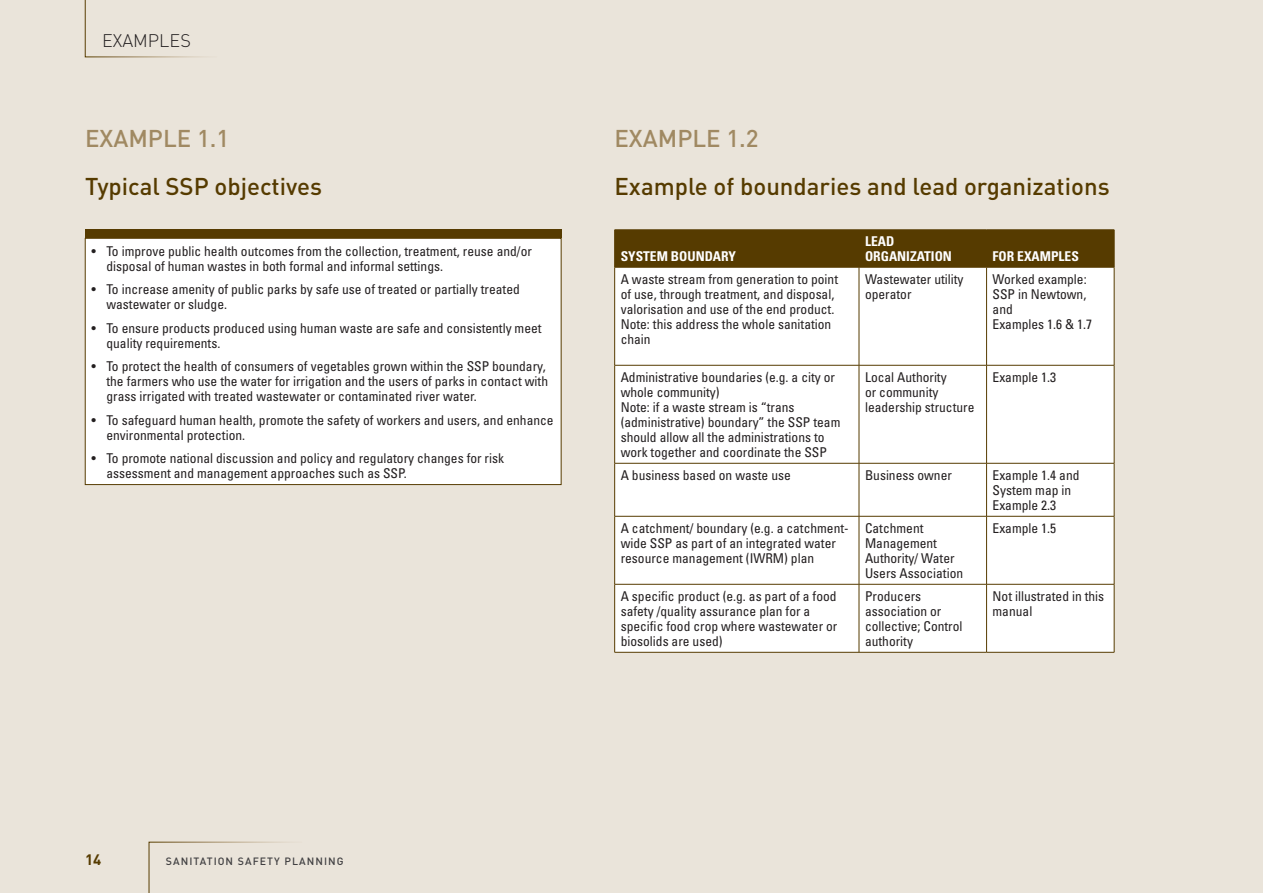
<style>
.page{position:relative;width:1263px;height:893px;background:#eae4da}
.page>*{position:absolute;margin:0;border:0;box-sizing:border-box;transform-origin:0 0}
.t1{font:500 24px "DIN";color:#563b00}
.t2{font:500 24px "DIN";color:#a08962}
.t3{font:300 18px "DIN";color:#231f20}
.t4{font:700 15px "DIN";color:#563b00}
.t5{font:condensed 13.5px/15px "Univers";color:#231f20}
.t6{font:700 condensed 13.5px/15px "Univers";color:#fff}
.t7{font:500 10.5px "DIN";letter-spacing:.1em;color:#414042}
</style>
<div class="page">
<div style="left:615px;top:231px;width:499px;height:36px;background:#563b00"></div>
<div style="left:615px;top:268px;width:499px;height:384px;background:#fff"></div>
<hr style="left:614px;top:230px;width:245px;height:1px;background:#563b00">
<hr style="left:859px;top:230px;width:127px;height:1px;background:#563b00">
<hr style="left:986px;top:230px;width:128px;height:1px;background:#563b00">
<hr style="left:614px;top:267px;width:245px;height:1px;background:#563b00">
<hr style="left:614px;top:267px;width:1px;height:98px;background:#563b00">
<hr style="left:859px;top:267px;width:127px;height:1px;background:#563b00">
<hr style="left:859px;top:267px;width:1px;height:98px;background:#563b00">
<hr style="left:986px;top:267px;width:128px;height:1px;background:#563b00">
<hr style="left:986px;top:267px;width:1px;height:98px;background:#563b00">
<hr style="left:1114px;top:267px;width:1px;height:98px;background:#563b00">
<hr style="left:614px;top:365px;width:245px;height:1px;background:#563b00">
<hr style="left:614px;top:365px;width:1px;height:98px;background:#563b00">
<hr style="left:859px;top:365px;width:127px;height:1px;background:#563b00">
<hr style="left:859px;top:365px;width:1px;height:98px;background:#563b00">
<hr style="left:986px;top:365px;width:128px;height:1px;background:#563b00">
<hr style="left:986px;top:365px;width:1px;height:98px;background:#563b00">
<hr style="left:1114px;top:365px;width:1px;height:98px;background:#563b00">
<hr style="left:614px;top:463px;width:245px;height:1px;background:#563b00">
<hr style="left:614px;top:463px;width:1px;height:53px;background:#563b00">
<hr style="left:859px;top:463px;width:127px;height:1px;background:#563b00">
<hr style="left:859px;top:463px;width:1px;height:53px;background:#563b00">
<hr style="left:986px;top:463px;width:128px;height:1px;background:#563b00">
<hr style="left:986px;top:463px;width:1px;height:53px;background:#563b00">
<hr style="left:1114px;top:463px;width:1px;height:53px;background:#563b00">
<hr style="left:614px;top:516px;width:245px;height:1px;background:#563b00">
<hr style="left:614px;top:516px;width:1px;height:68px;background:#563b00">
<hr style="left:859px;top:516px;width:127px;height:1px;background:#563b00">
<hr style="left:859px;top:516px;width:1px;height:68px;background:#563b00">
<hr style="left:986px;top:516px;width:128px;height:1px;background:#563b00">
<hr style="left:986px;top:516px;width:1px;height:68px;background:#563b00">
<hr style="left:1114px;top:516px;width:1px;height:68px;background:#563b00">
<hr style="left:614px;top:584px;width:245px;height:1px;background:#563b00">
<hr style="left:614px;top:584px;width:1px;height:68px;background:#563b00">
<hr style="left:859px;top:584px;width:127px;height:1px;background:#563b00">
<hr style="left:859px;top:584px;width:1px;height:68px;background:#563b00">
<hr style="left:986px;top:584px;width:128px;height:1px;background:#563b00">
<hr style="left:986px;top:584px;width:1px;height:68px;background:#563b00">
<hr style="left:1114px;top:584px;width:1px;height:68px;background:#563b00">
<hr style="left:614px;top:652px;width:245px;height:1px;background:#563b00">
<hr style="left:859px;top:652px;width:127px;height:1px;background:#563b00">
<hr style="left:986px;top:652px;width:128px;height:1px;background:#563b00">
<hr style="left:614px;top:230px;width:1px;height:37px;background:#563b00">
<hr style="left:859px;top:230px;width:1px;height:37px;background:#563b00">
<hr style="left:986px;top:230px;width:1px;height:37px;background:#563b00">
<hr style="left:1114px;top:230px;width:1px;height:37px;background:#563b00">
<svg style="left:149px;top:842px;width:138px;height:51px"></svg>
<svg style="left:85px;top:0;width:118px;height:57px"></svg>
<div style="left:85px;top:238px;width:476px;height:247px;background:#fff"></div>
<div style="left:85px;top:238px;width:476px;height:247px;border:1px solid #563b00"></div>
<div style="left:85px;top:230px;width:476px;height:8px;background:#563b00"></div>
<h2 class="t3" style="left:102px;top:30px;width:90px">EXAMPLES</h2>
<h1 class="t2" style="left:85px;top:123px;width:146px">EXAMPLE 1.1</h1>
<h1 class="t1" style="left:85px;top:171px;width:239px">Typical SSP objectives</h1>
<p class="t5" style="left:106px;top:243px;width:427px;text-indent:-15px">• To improve public health outcomes from the collection, treatment, reuse and/or disposal of human wastes in both formal and informal settings.</p>
<p class="t5" style="left:106px;top:281px;width:415px;text-indent:-15px">• To increase amenity of public parks by safe use of treated or partially treated wastewater or sludge.</p>
<p class="t5" style="left:106px;top:320px;width:437px;text-indent:-15px">• To ensure products produced using human waste are safe and consistently meet quality requirements.</p>
<p class="t5" style="left:106px;top:358px;width:443px;text-indent:-15px">• To protect the health of consumers of vegetables grown within the SSP boundary, the farmers who use the water for irrigation and the users of parks in contact with grass irrigated with treated wastewater or contaminated river water.</p>
<p class="t5" style="left:106px;top:412px;width:449px;text-indent:-15px">• To safeguard human health, promote the safety of workers and users, and enhance environmental protection.</p>
<p class="t5" style="left:106px;top:450px;width:399px;text-indent:-15px">• To promote national discussion and policy and regulatory changes for risk assessment and management approaches such as SSP.</p>
<h1 class="t2" style="left:614px;top:123px;width:146px">EXAMPLE 1.2</h1>
<h1 class="t1" style="left:614px;top:171px;width:497px">Example of boundaries and lead organizations</h1>
<p class="t6" style="left:621px;top:249px;width:117px">SYSTEM BOUNDARY</p>
<p class="t6" style="left:865px;top:234px;width:88px">LEAD<br>ORGANIZATION</p>
<p class="t6" style="left:992px;top:249px;width:88px">FOR EXAMPLES</p>
<p class="t5" style="left:621px;top:272px;width:219px">A waste stream from generation to point of use, through treatment, and disposal, valorisation and use of the end product.<br>Note: this address the whole sanitation chain</p>
<p class="t5" style="left:865px;top:272px;width:100px">Wastewater utility operator</p>
<p class="t5" style="left:992px;top:272px;width:101px">Worked example:<br>SSP in Newtown, and<br>Examples 1.6 &amp; 1.7</p>
<p class="t5" style="left:621px;top:370px;width:221px">Administrative boundaries (e.g. a city or whole community)<br>Note: if a waste stream is “trans (administrative) boundary” the SSP team should allow all the administrations to work together and coordinate the SSP</p>
<p class="t5" style="left:865px;top:370px;width:111px">Local Authority<br>or community leadership structure</p>
<p class="t5" style="left:992px;top:370px;width:65px">Example 1.3</p>
<p class="t5" style="left:621px;top:468px;width:172px">A business based on waste use</p>
<p class="t5" style="left:865px;top:468px;width:88px">Business owner</p>
<p class="t5" style="left:992px;top:468px;width:88px">Example 1.4 and<br>System map in<br>Example 2.3</p>
<p class="t5" style="left:621px;top:521px;width:229px">A catchment/ boundary (e.g. a catchment&shy;wide SSP as part of an integrated water resource management (IWRM) plan</p>
<p class="t5" style="left:865px;top:521px;width:100px">Catchment<br>Management<br>Authority/ Water<br>Users Association</p>
<p class="t5" style="left:992px;top:521px;width:65px">Example 1.5</p>
<p class="t5" style="left:621px;top:589px;width:218px">A specific product (e.g. as part of a food safety /quality assurance plan for a specific food crop where wastewater or biosolids are used)</p>
<p class="t5" style="left:865px;top:589px;width:99px">Producers association or collective; Control authority</p>
<p class="t5" style="left:992px;top:589px;width:113px">Not illustrated in this manual</p>
<p class="t4" style="left:85px;top:850px;width:18px">14</p>
<p class="t7" style="left:166px;top:855px;width:179px">SANITATION SAFETY PLANNING</p>
</div>
